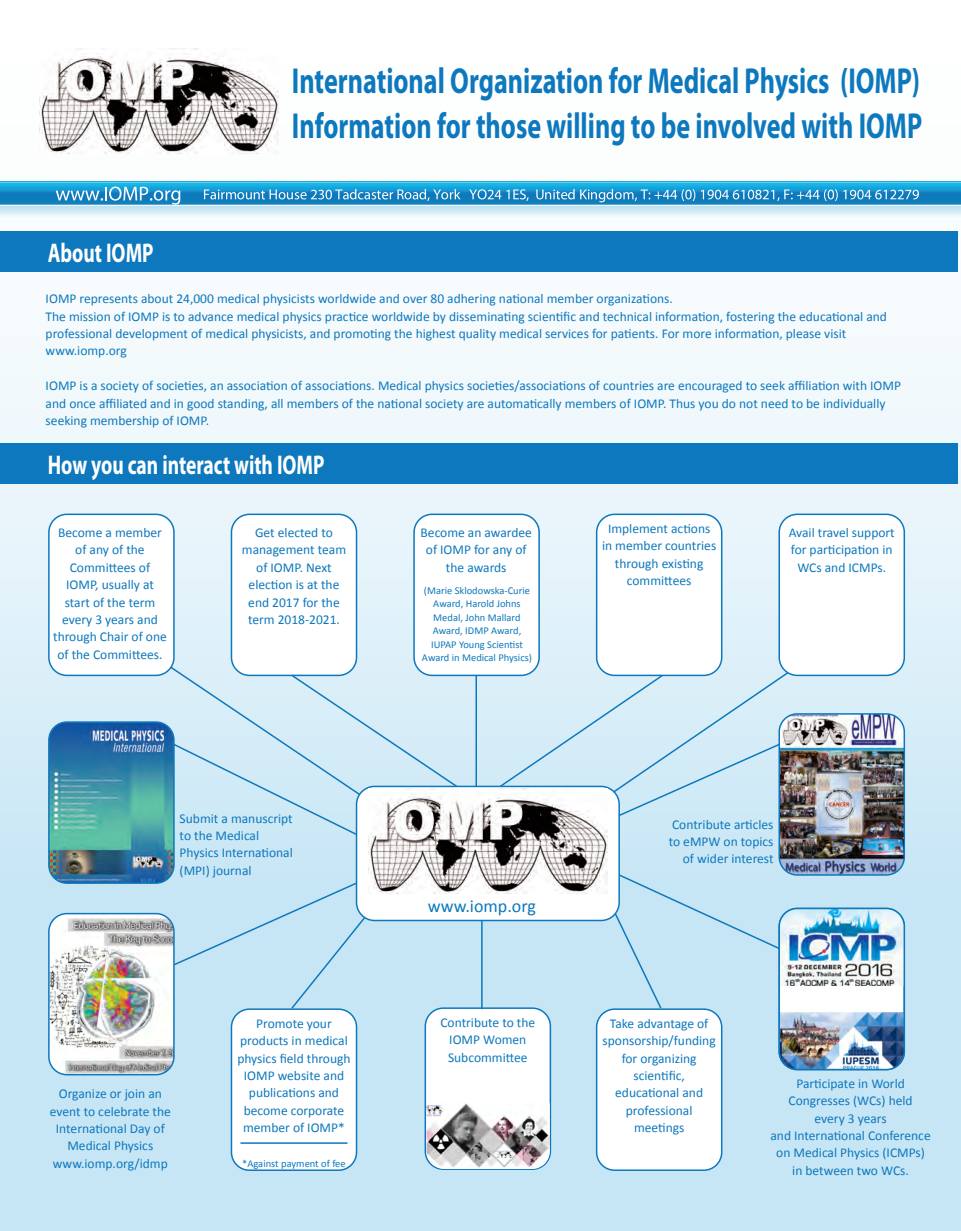
<style>
.page{position:relative;width:961px;height:1231px;background:#fff}
.page>*{position:absolute;margin:0;border:0;box-sizing:border-box;transform-origin:0 0}
.t1{font:700 36.15px/44.7px "Myriad Pro";color:#0d78bd;scale:.72 1}
.t2{font:700 27.15px "Myriad Pro";color:#fff;scale:.72 1}
.t3{font:18px "Calibri";color:#0d78bd}
.t4{font:13.5px/17.4px "Calibri";color:#0d78bd;text-align:center}
.t5{font:10.5px/13.5px "Calibri";color:#0d78bd;text-align:center}
</style>
<div class="page">
<div style="left:0;top:0;width:961px;height:1231px;background:linear-gradient(to bottom,#fff,#bbe1f3)"></div>
<div style="left:356px;top:786px;width:263px;height:134px;background:#fff;border-radius:18px"></div>
<div style="left:356px;top:785px;width:264px;height:136px;border:2px solid #0d78bd;border-radius:18px"></div>
<div style="left:0;top:231px;width:957px;height:41px;background:#0d78bd"></div>
<img style="left:39px;top:49px;width:239px;height:105px">
<img style="left:1px;top:182px;width:960px;height:35px">
<svg style="left:204px;top:189px;width:256px;height:12px;background:#479fd0"></svg>
<svg style="left:469px;top:189px;width:59px;height:12px"></svg>
<svg style="left:536px;top:189px;width:38px;height:10px"></svg>
<svg style="left:580px;top:189px;width:115px;height:13px"></svg>
<svg style="left:701px;top:189px;width:136px;height:12px;background:#449dcf"></svg>
<svg style="left:843px;top:190px;width:76px;height:9px"></svg>
<svg style="left:56px;top:187px;width:124px;height:18px;background:#4ca3d2"></svg>
<img style="left:368px;top:798px;width:239px;height:95px">
<div style="left:0;top:443px;width:957px;height:41px;background:#0d78bd"></div>
<div style="left:49px;top:514px;width:125px;height:161px;background:#fff;border-radius:18px"></div>
<div style="left:48px;top:513px;width:127px;height:163px;border:2px solid #0d78bd;border-radius:18px"></div>
<div style="left:231px;top:514px;width:125px;height:161px;background:#fff;border-radius:18px"></div>
<div style="left:231px;top:513px;width:126px;height:163px;border:2px solid #0d78bd;border-radius:18px"></div>
<div style="left:414px;top:514px;width:125px;height:161px;background:#fff;border-radius:18px"></div>
<div style="left:413px;top:513px;width:127px;height:163px;border:2px solid #0d78bd;border-radius:18px"></div>
<div style="left:596px;top:514px;width:125px;height:161px;background:#fff;border-radius:18px"></div>
<div style="left:596px;top:513px;width:126px;height:163px;border:2px solid #0d78bd;border-radius:18px"></div>
<div style="left:779px;top:514px;width:125px;height:161px;background:#fff;border-radius:18px"></div>
<div style="left:778px;top:513px;width:127px;height:163px;border:2px solid #0d78bd;border-radius:18px"></div>
<img style="left:49px;top:722px;width:125px;height:161px">
<img style="left:779px;top:714px;width:125px;height:161px">
<div style="left:231px;top:1009px;width:125px;height:161px;background:#fff;border-radius:18px"></div>
<div style="left:231px;top:1008px;width:126px;height:163px;border:2px solid #0d78bd;border-radius:18px"></div>
<div style="left:596px;top:1009px;width:125px;height:161px;background:#fff;border-radius:18px"></div>
<div style="left:596px;top:1008px;width:126px;height:163px;border:2px solid #0d78bd;border-radius:18px"></div>
<img style="left:49px;top:913px;width:125px;height:161px">
<div style="left:425px;top:1008px;width:125px;height:161px;background:#fff;border-radius:18px"></div>
<div style="left:424px;top:1007px;width:127px;height:163px;border:2px solid #0d78bd;border-radius:18px"></div>
<img style="left:426px;top:1103px;width:124px;height:66px">
<div style="left:778px;top:713px;width:127px;height:162px;border:2px solid #0d78bd;border-radius:18px"></div>
<div style="left:48px;top:721px;width:127px;height:163px;border:2px solid #0d78bd;border-radius:18px"></div>
<div style="left:48px;top:913px;width:127px;height:162px;border:2px solid #0d78bd;border-radius:18px"></div>
<hr style="left:475px;top:675px;width:2px;height:111px;background:#0d78bd">
<hr style="left:481px;top:920px;width:1px;height:89px;background:#0d78bd">
<svg style="left:169px;top:665px;width:290px;height:171px;background:#cfe6f2"></svg>
<div style="left:172px;top:881px;width:195px;height:129px;background:#c7e6f5"></div>
<svg style="left:498px;top:670px;width:292px;height:147px;background:#cde4f0"></svg>
<div style="left:779px;top:908px;width:125px;height:161px;background:#fff;border-radius:18px"></div>
<div style="left:613px;top:873px;width:168px;height:137px;background:#c7e6f5"></div>
<img style="left:779px;top:1012px;width:125px;height:57px">
<img style="left:779px;top:908px;width:125px;height:78px">
<div style="left:778px;top:907px;width:127px;height:163px;border:2px solid #0d78bd;border-radius:18px"></div>
<hr style="left:240px;top:1142px;width:107px;height:1px;background:#0d78bd">
<h2 class="t2" style="left:48px;top:235px;width:148px">About IOMP</h2>
<h1 class="t1" style="left:292px;top:57px;width:876px">International Organization for Medical Physics (IOMP)<br>Information for those willing to be involved with IOMP</h1>
<p class="t4" style="left:46px;top:290px;width:842px;text-align:left">IOMP represents about 24,000 medical physicists worldwide and over 80 adhering national member organizations.<br>The mission of IOMP is to advance medical physics practice worldwide by disseminating scientific and technical information, fostering the educational and professional development of medical physicists, and promoting the highest quality medical services for patients. For more information, please visit www.iomp.org</p>
<p class="t4" style="left:46px;top:377px;width:857px;text-align:left">IOMP is a society of societies, an association of associations. Medical physics societies/associations of countries are encouraged to seek affiliation with IOMP and once affiliated and in good standing, all members of the national society are automatically members of IOMP. Thus you do not need to be individually seeking membership of IOMP.</p>
<h2 class="t2" style="left:48px;top:447px;width:386px">How you can interact with IOMP</h2>
<p class="t4" style="left:53px;top:524px;width:115px">Become a member of any of the<br>Committees of<br>IOMP, usually at start of the term every 3 years and through Chair of one of the Committees.</p>
<p class="t4" style="left:242px;top:524px;width:106px">Get elected to management team of IOMP. Next election is at the end 2017 for the term 2018-2021.</p>
<p class="t4" style="left:420px;top:524px;width:113px">Become an awardee of IOMP for any of the awards</p>
<p class="t5" style="left:422px;top:583px;width:112px">(Marie Sklodowska-Curie<br>Award, Harold Johns<br>Medal, John Mallard<br>Award, IDMP Award,<br>IUPAP Young Scientist<br>Award in Medical Physics)</p>
<p class="t4" style="left:602px;top:520px;width:116px">Implement actions in member countries through existing committees</p>
<p class="t4" style="left:788px;top:524px;width:108px">Avail travel support for participation in<br>WCs and ICMPs.</p>
<p class="t4" style="left:180px;top:809px;width:115px;text-align:left">Submit a manuscript to the Medical<br>Physics International (MPI) journal</p>
<p class="t4" style="left:668px;top:815px;width:106px;text-align:right">Contribute articles to eMPW on topics of wider interest</p>
<h3 class="t3" style="left:428px;top:894px;width:110px">www.iomp.org</h3>
<p class="t4" style="left:50px;top:1085px;width:123px">Organize or join an event to celebrate the<br>International Day of<br>Medical Physics www.iomp.org/idmp</p>
<p class="t4" style="left:237px;top:1014px;width:115px">Promote your products in medical physics field through<br>IOMP website and publications and become corporate member of IOMP*</p>
<p class="t5" style="left:242px;top:1156px;width:105px">*Against payment of fee</p>
<p class="t4" style="left:440px;top:1013px;width:96px">Contribute to the<br>IOMP Women<br>Subcommittee</p>
<p class="t4" style="left:602px;top:1014px;width:115px">Take advantage of sponsorship/funding for organizing scientific, educational and professional meetings</p>
<p class="t4" style="left:770px;top:1074px;width:162px">Participate in World<br>Congresses (WCs) held<br>every 3 years<br>and International Conference on Medical Physics (ICMPs) in between two WCs.</p>
</div>
